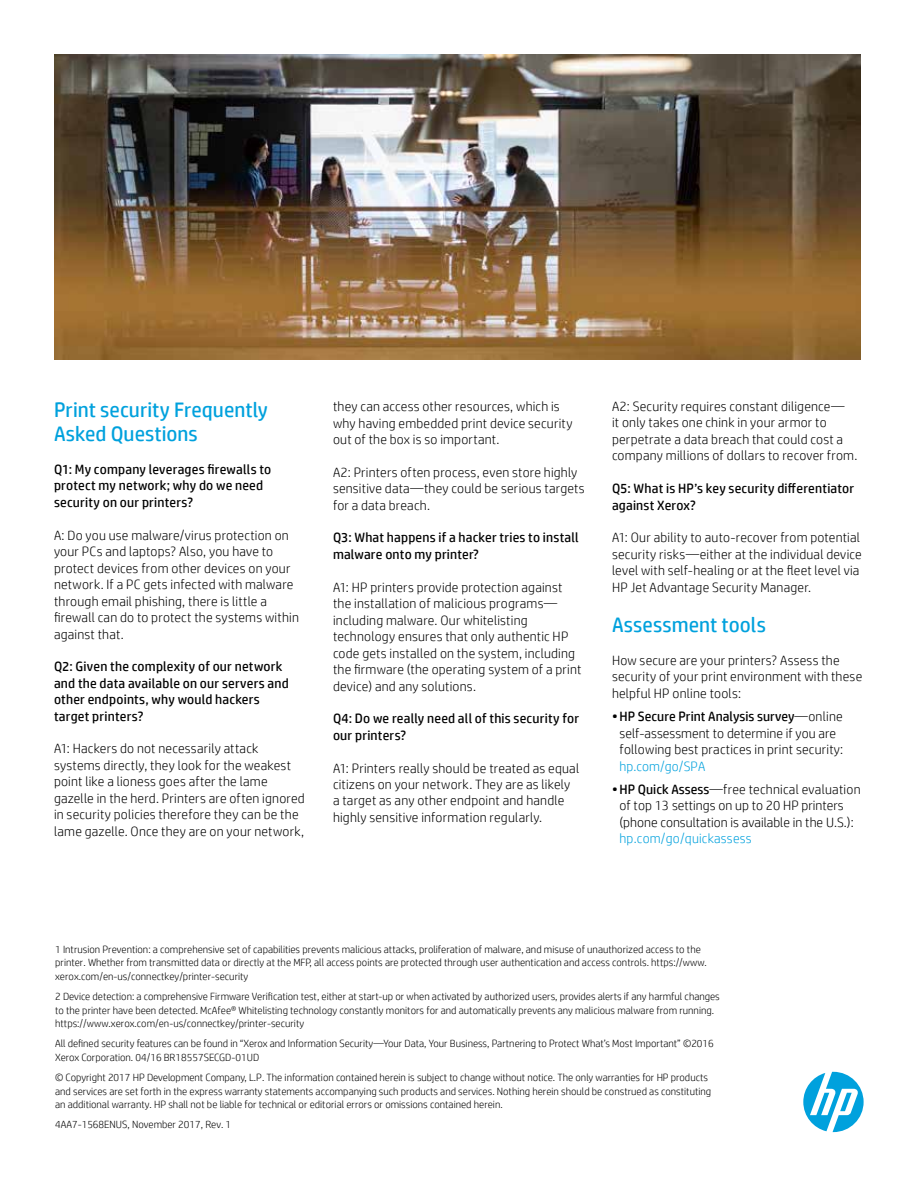
<style>
.page{position:relative;width:918px;height:1188px;background:#fff}
.page>*{position:absolute;margin:0;border:0;box-sizing:border-box;transform-origin:0 0}
.t1{font:21px/24px "HP Simplified";color:#00a1dd}
.t2{font:300 13.5px/16.5px "HP Simplified";letter-spacing:.015em;color:#000}
.t3{font:13.5px/16.5px "HP Simplified";letter-spacing:.015em;color:#000}
.t4{font:300 13.5px "HP Simplified";letter-spacing:.015em;color:#00a1dd}
.t5{font:300 10.5px/13.5px "HP Simplified";color:#000}
.s1{font-weight:400}
</style>
<div class="page">
<svg style="left:803px;top:1072px;width:61px;height:60px"></svg>
<img style="left:54px;top:54px;width:807px;height:305px">
<h1 class="t1" style="left:54px;top:398px;width:216px">Print security Frequently<br>Asked Questions</h1>
<p class="t3" style="left:54px;top:461px;width:219px">Q1: My company leverages firewalls to protect my network; why do we need security on our printers?</p>
<p class="t2" style="left:54px;top:526px;width:246px">A: Do you use malware/virus protection on your PCs and laptops? Also, you have to protect devices from other devices on your network. If a PC gets infected with malware through email phishing, there is little a firewall can do to protect the systems within against that.</p>
<p class="t3" style="left:54px;top:658px;width:236px">Q2: Given the complexity of our network and the data available on our servers and other endpoints, why would hackers target printers?</p>
<p class="t2" style="left:54px;top:740px;width:252px">A1: Hackers do not necessarily attack systems directly, they look for the weakest point like a lioness goes after the lame gazelle in the herd. Printers are often ignored in security policies therefore they can be the lame gazelle. Once they are on your network,</p>
<p class="t2" style="left:333px;top:398px;width:241px">they can access other resources, which is why having embedded print device security out of the box is so important.</p>
<p class="t2" style="left:333px;top:463px;width:253px">A2: Printers often process, even store highly sensitive data—they could be serious targets for a data breach.</p>
<p class="t3" style="left:333px;top:529px;width:247px">Q3: What happens if a hacker tries to install malware onto my printer?</p>
<p class="t2" style="left:333px;top:578px;width:250px">A1: HP printers provide protection against the installation of malicious programs— including malware. Our whitelisting technology ensures that only authentic HP code gets installed on the system, including the firmware (the operating system of a print device) and any solutions.</p>
<p class="t3" style="left:333px;top:710px;width:248px">Q4: Do we really need all of this security for our printers?</p>
<p class="t2" style="left:333px;top:759px;width:248px">A1: Printers really should be treated as equal citizens on your network. They are as likely a target as any other endpoint and handle highly sensitive information regularly.</p>
<p class="t2" style="left:612px;top:398px;width:247px">A2: Security requires constant diligence—<br>it only takes one chink in your armor to perpetrate a data breach that could cost a company millions of dollars to recover from.</p>
<p class="t3" style="left:612px;top:480px;width:244px">Q5: What is HP’s key security differentiator against Xerox?</p>
<p class="t2" style="left:612px;top:529px;width:251px">A1: Our ability to auto-recover from potential security risks—either at the individual device level with self-healing or at the fleet level via HP Jet Advantage Security Manager.</p>
<h1 class="t1" style="left:612px;top:613px;width:155px">Assessment tools</h1>
<p class="t2" style="left:612px;top:652px;width:252px">How secure are your printers? Assess the security of your print environment with these helpful HP online tools:</p>
<p class="t2" style="left:612px;top:708px;width:233px;text-align:center"><span class="s1">• HP Secure Print Analysis survey</span>—online self-assessment to determine if you are following best practices in print security:</p>
<p class="t4" style="left:620px;top:757px;width:87px">hp.com/go/SPA</p>
<p class="t2" style="left:620px;top:781px;width:243px;text-indent:-8px"><span class="s1">• HP Quick Assess</span>—free technical evaluation of top 13 settings on up to 20 HP printers (phone consultation is available in the U.S.):</p>
<p class="t4" style="left:620px;top:830px;width:134px">hp.com/go/quickassess</p>
<p class="t5" style="left:55px;top:942px;width:653px">1 Intrusion Prevention: a comprehensive set of capabilities prevents malicious attacks, proliferation of malware, and misuse of unauthorized access to the printer. Whether from transmitted data or directly at the MFP, all access points are protected through user authentication and access controls. https://www. xerox.com/en-us/connectkey/printer-security</p>
<p class="t5" style="left:55px;top:989px;width:666px">2 Device detection: a comprehensive Firmware Verification test, either at start-up or when activated by authorized users, provides alerts if any harmful changes to the printer have been detected. McAfee® Whitelisting technology constantly monitors for and automatically prevents any malicious malware from running. https://www.xerox.com/en-us/connectkey/printer-security</p>
<p class="t5" style="left:55px;top:1037px;width:660px">All defined security features can be found in “Xerox and Information Security—Your Data, Your Business, Partnering to Protect What’s Most Important” ©2016<br>Xerox Corporation. 04/16 BR18557SECGD-01UD</p>
<p class="t5" style="left:55px;top:1070px;width:658px">© Copyright 2017 HP Development Company, L.P. The information contained herein is subject to change without notice. The only warranties for HP products and services are set forth in the express warranty statements accompanying such products and services. Nothing herein should be construed as constituting an additional warranty. HP shall not be liable for technical or editorial errors or omissions contained herein.</p>
<p class="t5" style="left:55px;top:1117px;width:178px">4AA7-1568ENUS, November 2017, Rev. 1</p>
</div>
